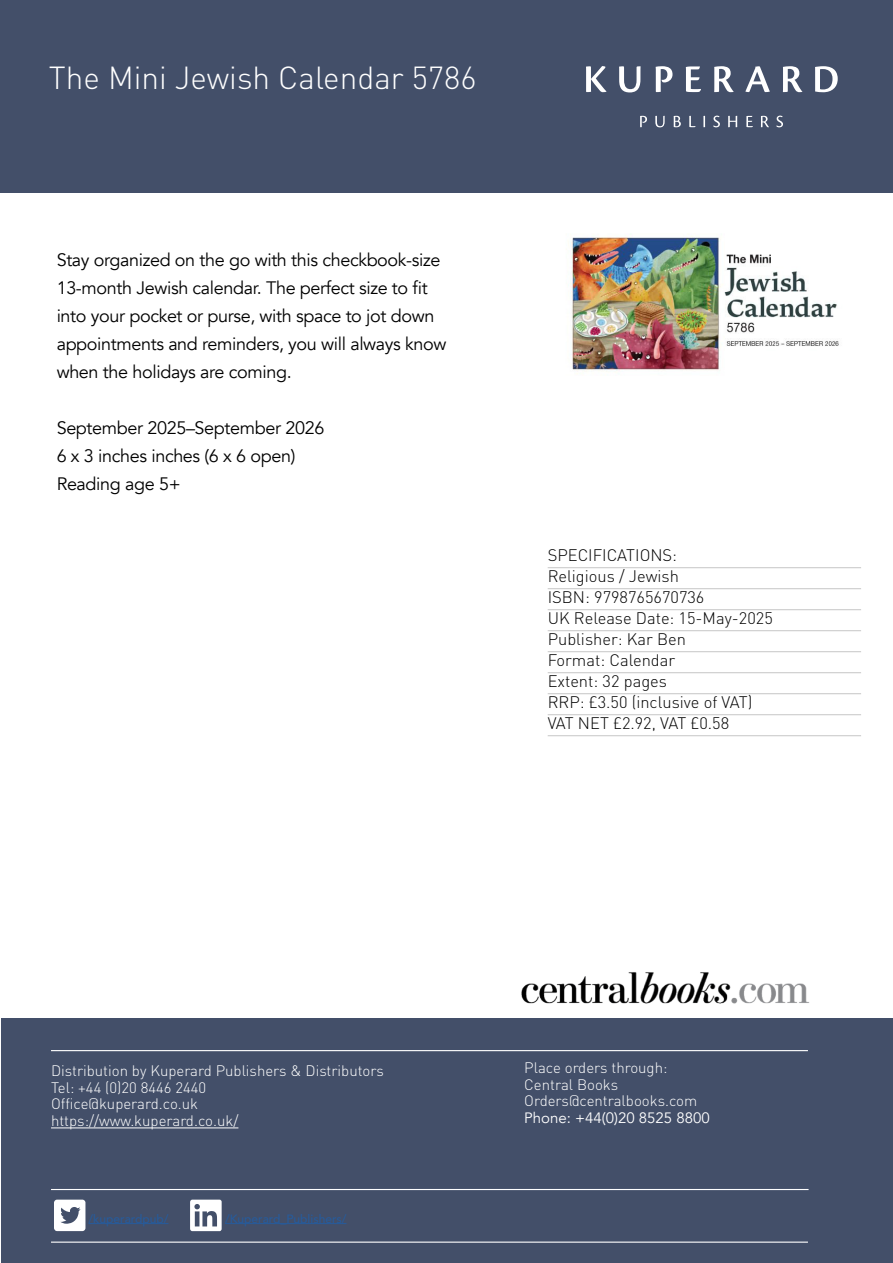
<style>
.page{position:relative;width:893px;height:1263px;background:#fff}
.page>*{position:absolute;margin:0;border:0;box-sizing:border-box;transform-origin:0 0}
.t1{font:300 31.5px "DIN";color:#fff}
.t2{font:18px/28px "Avenir";letter-spacing:-.02em;color:#000}
.t3{font:300 16.5px/21px "DIN";color:#000}
.t4{font:300 15px/16.5px "DIN";color:#fff}
.t5{font:15px "Avenir";color:#fff}
.t6{font:500 12px "Avenir";color:#275b9b}
</style>
<div class="page">
<div style="left:0;top:0;width:893px;height:193px;background:#434f69"></div>
<div style="left:1px;top:1019px;width:891px;height:244px;background:#434f69"></div>
<hr style="left:51px;top:1127px;width:187px;height:1px;background:#fff">
<svg style="left:54px;top:1199px;width:31px;height:32px"></svg>
<hr style="left:89px;top:1223px;width:79px;height:1px;background:#275b9b">
<hr style="left:225px;top:1223px;width:121px;height:1px;background:#275b9b">
<hr style="left:51px;top:1050px;width:757px;height:1px;background:#fff">
<hr style="left:51px;top:1189px;width:758px;height:1px;background:#fff">
<hr style="left:51px;top:1241px;width:757px;height:2px;background:#fff">
<svg style="left:190px;top:1199px;width:32px;height:32px"></svg>
<svg style="left:640px;top:116px;width:143px;height:11px"></svg>
<svg style="left:586px;top:66px;width:252px;height:26px"></svg>
<img style="left:521px;top:972px;width:289px;height:32px">
<hr style="left:548px;top:567px;width:313px;height:1px;background:#c6c6c6">
<hr style="left:548px;top:588px;width:313px;height:1px;background:#c6c6c6">
<hr style="left:548px;top:609px;width:313px;height:1px;background:#c6c6c6">
<hr style="left:548px;top:630px;width:313px;height:1px;background:#c6c6c6">
<hr style="left:548px;top:651px;width:313px;height:1px;background:#c6c6c6">
<hr style="left:548px;top:672px;width:313px;height:1px;background:#c6c6c6">
<hr style="left:548px;top:693px;width:313px;height:1px;background:#c6c6c6">
<hr style="left:548px;top:714px;width:313px;height:1px;background:#c6c6c6">
<hr style="left:548px;top:735px;width:313px;height:1px;background:#c6c6c6">
<img style="left:570px;top:236px;width:269px;height:138px">
<h1 class="t1" style="left:49px;top:58px;width:429px">The Mini Jewish Calendar 5786</h1>
<p class="t2" style="left:57px;top:246px;width:391px">Stay organized on the go with this checkbook-size 13-month Jewish calendar. The perfect size to fit into your pocket or purse, with space to jot down appointments and reminders, you will always know when the holidays are coming.</p>
<p class="t2" style="left:57px;top:414px;width:269px">September 2025–September 2026<br>6 x 3 inches inches (6 x 6 open)<br>Reading age 5+</p>
<p class="t3" style="left:548px;top:544px;width:227px">SPECIFICATIONS:<br>Religious / Jewish<br>ISBN: 9798765670736<br>UK Release Date: 15-May-2025<br>Publisher: Kar Ben<br>Format: Calendar<br>Extent: 32 pages<br>RRP: £3.50 (inclusive of VAT)<br>VAT NET £2.92, VAT £0.58</p>
<p class="t4" style="left:51px;top:1062px;width:334px">Distribution by Kuperard Publishers &amp; Distributors Tel: +44 (0)20 8446 2440<br>Office@kuperard.co.uk https://www.kuperard.co.uk/</p>
<p class="t4" style="left:524px;top:1059px;width:174px">Place orders through:<br>Central Books<br>Orders@centralbooks.com</p>
<p class="t5" style="left:524px;top:1108px;width:187px">Phone: +44(0)20 8525 8800</p>
<p class="t6" style="left:89px;top:1208px;width:81px">/kuperardpub/</p>
<p class="t6" style="left:225px;top:1208px;width:123px">/Kuperard_Publishers/</p>
</div>
